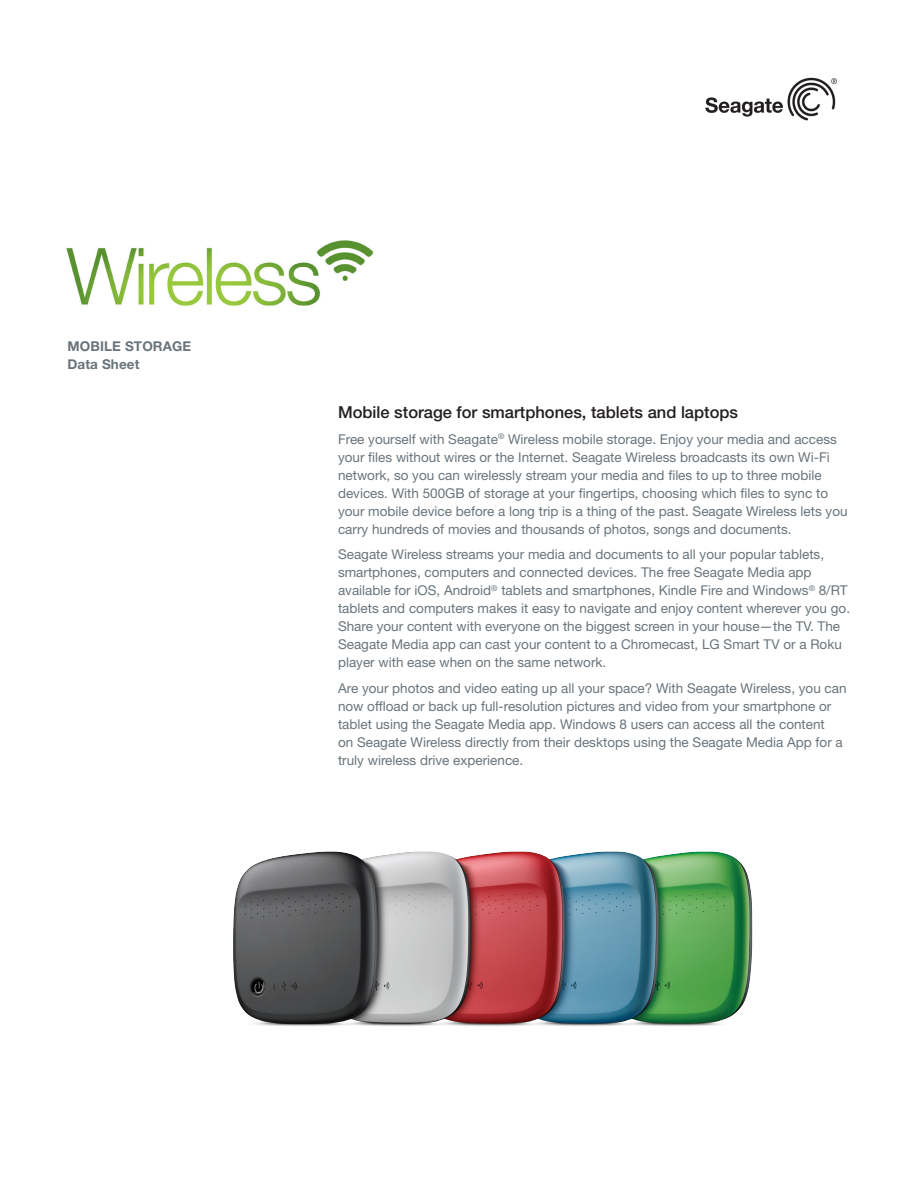
<style>
.page{position:relative;width:918px;height:1188px;background:#fff}
.page>*{position:absolute;margin:0;border:0;box-sizing:border-box;transform-origin:0 0}
.Body_Copy_Subhead{font:500 16.5px "Helvetica Neue LT Std";color:#231f20}
.Body_Copy{font:13.5px/18px "Helvetica Neue LT Std";color:#6a747b}
.Data_Sheet_Title{font:700 13.5px "Helvetica Neue LT Std";letter-spacing:.01em;color:#6a747b}
</style>
<div class="page">
<img style="left:66px;top:240px;width:308px;height:66px">
<img style="left:705px;top:77px;width:132px;height:44px">
<img style="left:233px;top:851px;width:520px;height:175px">
<p class="Data_Sheet_Title" style="left:67px;top:337px;width:125px">MOBILE STORAGE</p>
<p class="Data_Sheet_Title" style="left:67px;top:355px;width:74px">Data Sheet</p>
<p class="Body_Copy_Subhead" style="left:338px;top:403px;width:402px">Mobile storage for smartphones, tablets and laptops</p>
<p class="Body_Copy" style="left:338px;top:430px;width:511px">Free yourself with Seagate<sup>®</sup> Wireless mobile storage. Enjoy your media and access your files without wires or the Internet. Seagate Wireless broadcasts its own Wi-Fi network, so you can wirelessly stream your media and files to up to three mobile devices. With 500GB of storage at your fingertips, choosing which files to sync to your mobile device before a long trip is a thing of the past. Seagate Wireless lets you carry hundreds of movies and thousands of photos, songs and documents.</p>
<p class="Body_Copy" style="left:338px;top:545px;width:514px">Seagate Wireless streams your media and documents to all your popular tablets, smartphones, computers and connected devices. The free Seagate Media app available for iOS, Android<sup>®</sup> tablets and smartphones, Kindle Fire and Windows<sup>®</sup> 8/RT tablets and computers makes it easy to navigate and enjoy content wherever you go.<br>Share your content with everyone on the biggest screen in your house—the TV. The Seagate Media app can cast your content to a Chromecast, LG Smart TV or a Roku player with ease when on the same network.</p>
<p class="Body_Copy" style="left:338px;top:679px;width:510px">Are your photos and video eating up all your space? With Seagate Wireless, you can now offload or back up full-resolution pictures and video from your smartphone or tablet using the Seagate Media app. Windows 8 users can access all the content<br>on Seagate Wireless directly from their desktops using the Seagate Media App for a truly wireless drive experience.</p>
</div>
